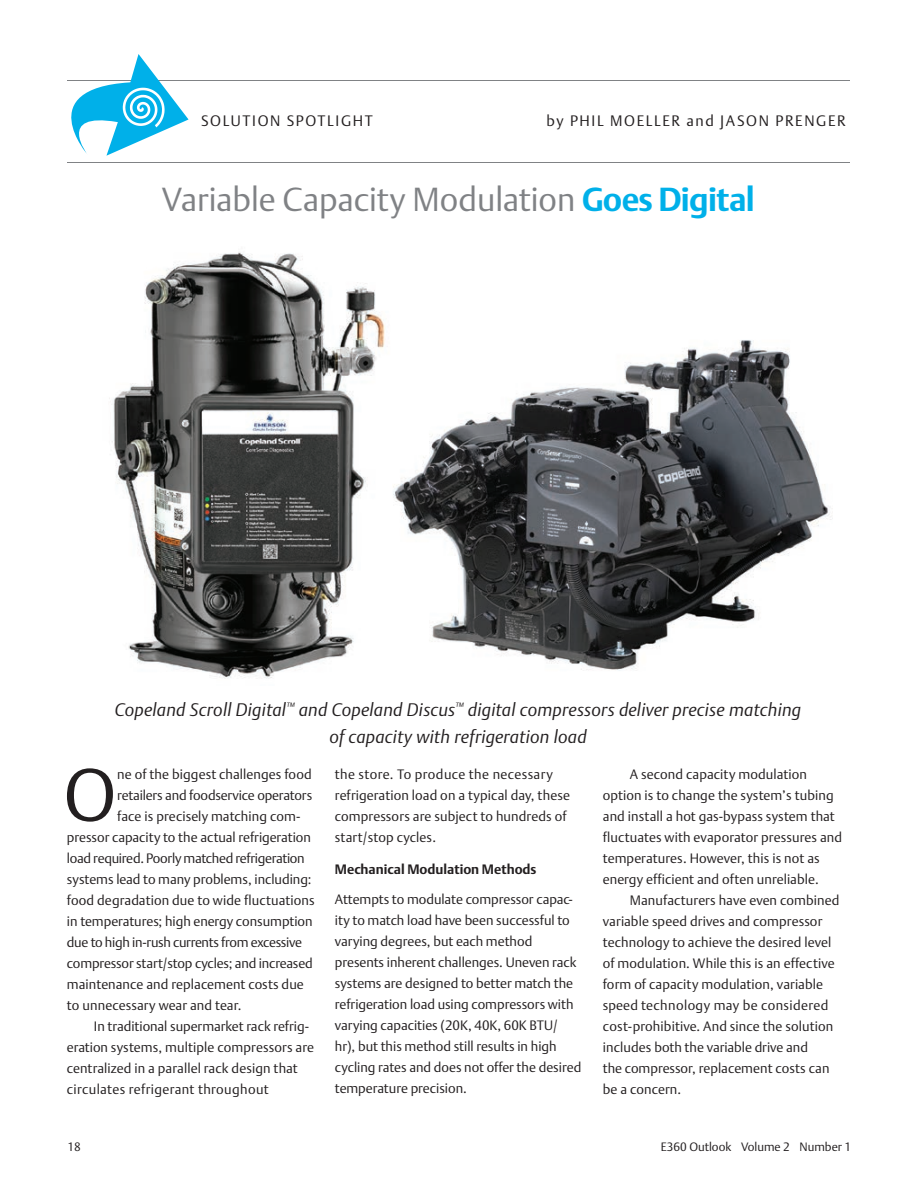
<style>
.page{position:relative;width:918px;height:1188px;background:#fff}
.page>*{position:absolute;margin:0;border:0;box-sizing:border-box;transform-origin:0 0}
.t1{font:300 73.05px "DTL Argo T";color:#231f20}
.t2{font:300 33px "DTL Argo T";color:#808285}
.t3{font:italic 300 18px/27px "DTL Argo T";letter-spacing:.015em;color:#231f20;text-align:center}
.t4{font:300 15px "DTL Argo T";letter-spacing:.11em;color:#231f20}
.t5{font:300 13.5px/21px "DTL Argo T";color:#231f20}
.t6{font:300 13.5px "DTL Argo T";letter-spacing:-.02em;color:#231f20}
.t7{font:300 13.5px "DTL Argo T";letter-spacing:.03em;color:#231f20}
.t8{font:700 13.5px "DTL Argo T";color:#231f20}
.t9{font:300 12px "DTL Argo T";color:#231f20}
.s1{font-weight:700;color:#00b0e9}
</style>
<div class="page">
<hr style="left:68px;top:81px;width:782px;height:1px;background:#808285">
<hr style="left:68px;top:162px;width:782px;height:1px;background:#808285">
<svg style="left:67px;top:54px;width:122px;height:102px"></svg>
<img style="left:393px;top:340px;width:440px;height:331px">
<img style="left:109px;top:252px;width:276px;height:427px">
<p class="t4" style="left:201px;top:112px;width:173px">SOLUTION SPOTLIGHT</p>
<p class="t4" style="left:547px;top:112px;width:301px">by PHIL MOELLER and JASON PRENGER</p>
<h2 class="t2" style="left:162px;top:180px;width:595px">Variable Capacity Modulation <span class="s1">Goes Digital</span></h2>
<h3 class="t3" style="left:115px;top:696px;width:688px">Copeland Scroll Digital<sup>™</sup> and Copeland Discus<sup>™</sup> digital compressors deliver precise matching of capacity with refrigeration load</h3>
<h1 class="t1" style="left:63px;top:751px;width:54px">O</h1>
<p class="t5" style="left:117px;top:763px;width:196px">ne of the biggest challenges food</p>
<p class="t5" style="left:117px;top:784px;width:197px">retailers and foodservice operators</p>
<p class="t5" style="left:117px;top:805px;width:185px">face is precisely matching com-</p>
<p class="t5" style="left:67px;top:826px;width:245px">pressor capacity to the actual refrigeration</p>
<p class="t6" style="left:67px;top:850px;width:239px">load required. Poorly matched refrigeration</p>
<p class="t5" style="left:67px;top:868px;width:246px">systems lead to many problems, including:</p>
<p class="t5" style="left:67px;top:889px;width:249px">food degradation due to wide fluctuations</p>
<p class="t5" style="left:67px;top:910px;width:247px">in temperatures; high energy consumption</p>
<p class="t6" style="left:67px;top:934px;width:237px">due to high in-rush currents from excessive</p>
<p class="t5" style="left:67px;top:952px;width:247px">compressor start/stop cycles; and increased</p>
<p class="t5" style="left:67px;top:973px;width:239px">maintenance and replacement costs due</p>
<p class="t5" style="left:67px;top:994px;width:176px">to unnecessary wear and tear.</p>
<p class="t5" style="left:94px;top:1015px;width:217px">In traditional supermarket rack refrig-</p>
<p class="t5" style="left:67px;top:1036px;width:249px">eration systems, multiple compressors are</p>
<p class="t5" style="left:67px;top:1057px;width:232px">centralized in a parallel rack design that</p>
<p class="t7" style="left:67px;top:1081px;width:203px">circulates refrigerant throughout</p>
<p class="t5" style="left:335px;top:763px;width:237px">the store. To produce the necessary refrigeration load on a typical day, these compressors are subject to hundreds of start/stop cycles.</p>
<p class="t8" style="left:335px;top:861px;width:203px">Mechanical Modulation Methods</p>
<p class="t5" style="left:335px;top:888px;width:248px">Attempts to modulate compressor capac&shy;ity to match load have been successful to varying degrees, but each method presents inherent challenges. Uneven rack systems are designed to better match the refrigeration load using compressors with varying capacities (20K, 40K, 60K BTU/ hr), but this method still results in high cycling rates and does not offer the desired temperature precision.</p>
<p class="t5" style="left:603px;top:764px;width:241px;text-indent:27px">A second capacity modulation option is to change the system’s tubing and install a hot gas-bypass system that fluctuates with evaporator pressures and temperatures. However, this is not as energy efficient and often unreliable.</p>
<p class="t5" style="left:603px;top:890px;width:238px;text-indent:27px">Manufacturers have even combined variable speed drives and compressor technology to achieve the desired level of modulation. While this is an effective form of capacity modulation, variable speed technology may be considered cost-prohibitive. And since the solution includes both the variable drive and<br>the compressor, replacement costs can be a concern.</p>
<p class="t9" style="left:68px;top:1140px;width:15px">18</p>
<p class="t9" style="left:661px;top:1140px;width:192px">E360 Outlook Volume 2 Number 1</p>
</div>
